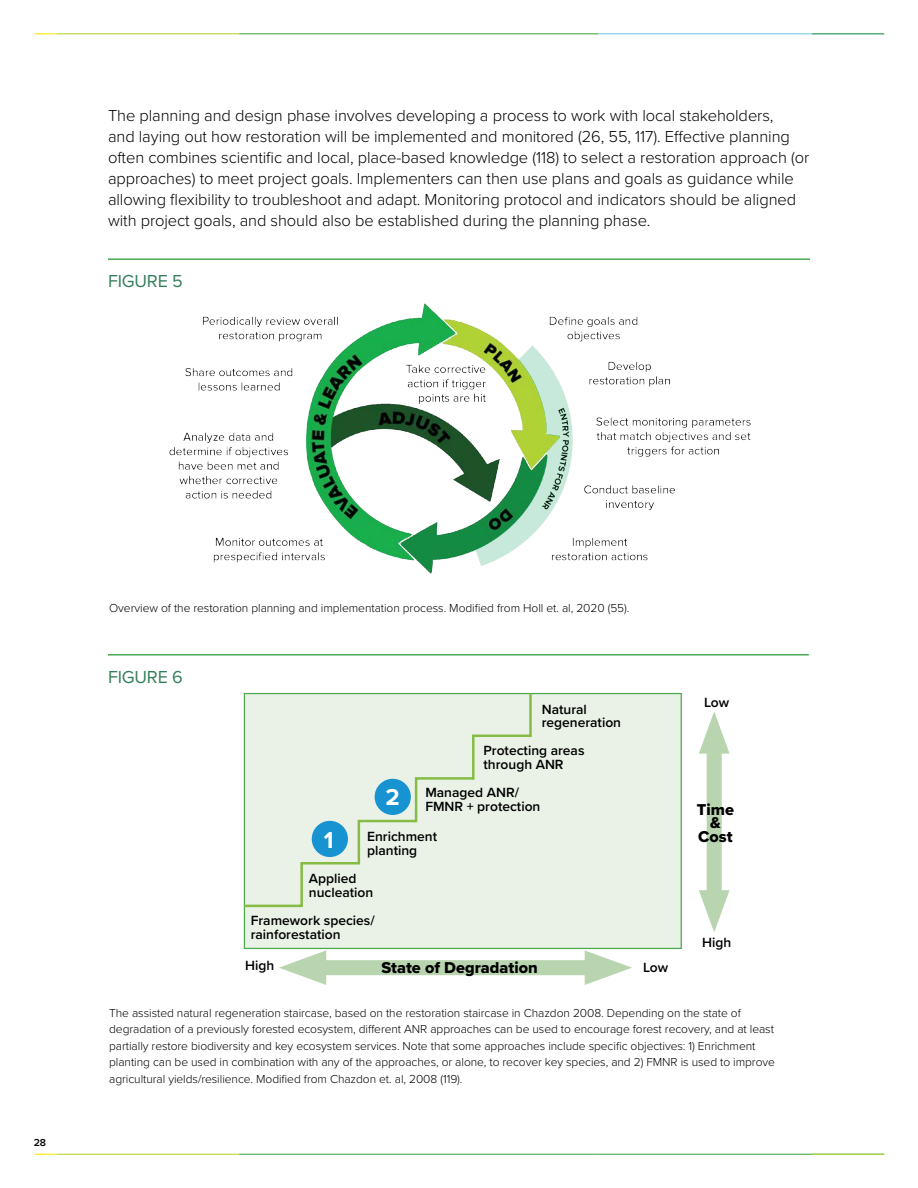
<style>
.page{position:relative;width:918px;height:1188px;background:#fff}
.page>*{position:absolute;margin:0;border:0;box-sizing:border-box;transform-origin:0 0}
.t1{font:700 23.85px "Proxima Nova";color:#fff}
.Figure_Title{font:18px "Proxima Nova";letter-spacing:-.01em;color:#347e5a}
.Body{font:300 16.5px/21px "Proxima Nova";letter-spacing:-.005em;color:#000}
.t2{font:16.35px "Proxima Nova Extrabld";color:#000}
.t3{font:600 13.8px/13.8px "Proxima Nova";color:#000}
.Figure{font:300 12px/16.5px "Proxima Nova";letter-spacing:-.005em;color:#000}
.t4{font:600 10.5px "Proxima Nova";color:#000}
</style>
<div class="page">
<svg style="left:35px;top:33px;width:22px;height:1px"></svg>
<hr style="left:57px;top:33px;width:182px;height:1px;background:#b7d438">
<hr style="left:598px;top:33px;width:286px;height:1px;background:#7cc9ed">
<hr style="left:239px;top:33px;width:359px;height:1px;background:#4caa51">
<hr style="left:812px;top:33px;width:72px;height:1px;background:#4caa51">
<img style="left:169px;top:303px;width:582px;height:271px">
<hr style="left:108px;top:258px;width:702px;height:2px;background:#4caa51">
<hr style="left:108px;top:654px;width:701px;height:2px;background:#4caa51">
<div style="left:244px;top:693px;width:438px;height:256px;background:#eaf2e7;border:1px solid #4caa4f"></div>
<svg style="left:243px;top:692px;width:290px;height:218px"></svg>
<div style="left:307px;top:960px;width:297px;height:15px;background:#b9d5b0"></div>
<svg style="left:279px;top:950px;width:47px;height:35px"></svg>
<svg style="left:585px;top:950px;width:47px;height:35px"></svg>
<div style="left:707px;top:736px;width:15px;height:172px;background:#b9d5b0"></div>
<svg style="left:699px;top:711px;width:31px;height:43px"></svg>
<svg style="left:699px;top:890px;width:31px;height:42px"></svg>
<div style="left:312px;top:821px;width:36px;height:36px;background:#1893d2;border-radius:50%"></div>
<div style="left:375px;top:779px;width:36px;height:36px;background:#1893d2;border-radius:50%"></div>
<svg style="left:35px;top:1154px;width:22px;height:1px"></svg>
<hr style="left:57px;top:1154px;width:182px;height:1px;background:#b7d438">
<hr style="left:598px;top:1154px;width:286px;height:1px;background:#4caa51">
<hr style="left:239px;top:1154px;width:359px;height:1px;background:#4caa51">
<hr style="left:812px;top:1154px;width:72px;height:1px;background:#b7d438">
<p class="Body" style="left:108px;top:104px;width:703px">The planning and design phase involves developing a process to work with local stakeholders,<br>and laying out how restoration will be implemented and monitored (26, 55, 117). Effective planning often combines scientific and local, place-based knowledge (118) to select a restoration approach (or approaches) to meet project goals. Implementers can then use plans and goals as guidance while allowing flexibility to troubleshoot and adapt. Monitoring protocol and indicators should be aligned with project goals, and should also be established during the planning phase.</p>
<p class="Figure_Title" style="left:108px;top:267px;width:76px">FIGURE 5</p>
<p class="t4" style="left:34px;top:1134px;width:14px">28</p>
<p class="Figure" style="left:109px;top:599px;width:522px">Overview of the restoration planning and implementation process. Modified from Holl et. al, 2020 (55).</p>
<p class="Figure_Title" style="left:108px;top:663px;width:76px">FIGURE 6</p>
<p class="t3" style="left:542px;top:702px;width:81px">Natural regeneration</p>
<p class="t1" style="left:324px;top:823px;width:11px">1</p>
<p class="t1" style="left:386px;top:779px;width:16px">2</p>
<p class="t3" style="left:484px;top:743px;width:102px">Protecting areas through ANR</p>
<p class="t3" style="left:425px;top:785px;width:117px">Managed ANR/<br>FMNR + protection</p>
<p class="t3" style="left:367px;top:829px;width:72px">Enrichment planting</p>
<p class="t3" style="left:309px;top:871px;width:66px">Applied nucleation</p>
<p class="t3" style="left:251px;top:913px;width:126px">Framework species/ rainforestation</p>
<p class="t3" style="left:245px;top:958px;width:31px">High</p>
<p class="t2" style="left:381px;top:955px;width:158px">State of Degradation</p>
<p class="t3" style="left:643px;top:960px;width:27px">Low</p>
<p class="t3" style="left:704px;top:696px;width:27px">Low</p>
<p class="t2" style="left:697px;top:797px;width:39px">Time</p>
<p class="t2" style="left:710px;top:811px;width:12px">&amp;</p>
<p class="t2" style="left:698px;top:825px;width:36px">Cost</p>
<p class="t3" style="left:702px;top:935px;width:31px">High</p>
<p class="Figure" style="left:109px;top:1004px;width:667px">The assisted natural regeneration staircase, based on the restoration staircase in Chazdon 2008. Depending on the state of degradation of a previously forested ecosystem, different ANR approaches can be used to encourage forest recovery, and at least partially restore biodiversity and key ecosystem services. Note that some approaches include specific objectives: 1) Enrichment planting can be used in combination with any of the approaches, or alone, to recover key species, and 2) FMNR is used to improve agricultural yields/resilience. Modified from Chazdon et. al, 2008 (119).</p>
</div>
